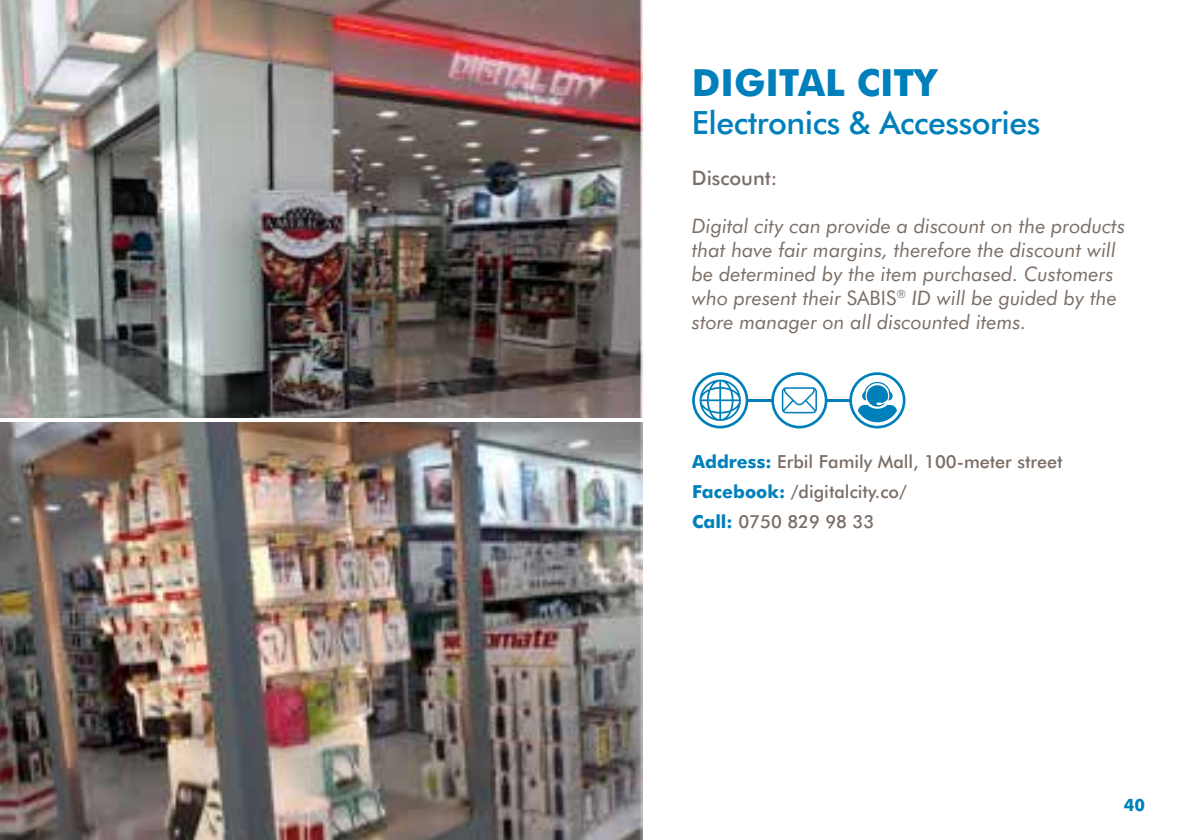
<style>
.page{position:relative;width:1191px;height:840px;background:#fff}
.page>*{position:absolute;margin:0;border:0;box-sizing:border-box;transform-origin:0 0}
.t1{font:700 37.4px "Futura BT";color:#0080bb}
.t2{font:500 32px "Futura BT";letter-spacing:-.015em;color:#0080bb}
.t3{font:italic 20px/24px "Futura BT";color:#7b6e66}
.t4{font:500 20px "Futura BT";color:#7b6e66}
.t5{font:500 18px/30px "Futura BT";color:#7b6e66}
.t6{font:700 17px "Futura BT";color:#0080bb}
.s1{font-style:normal}
.s2{font-weight:700;color:#0080bb}
</style>
<div class="page">
<img style="left:0;top:0;width:642px;height:839px">
<svg style="left:771px;top:372px;width:56px;height:56px"></svg>
<hr style="left:747px;top:399px;width:25px;height:2px;background:#0080bb">
<hr style="left:826px;top:399px;width:24px;height:2px;background:#0080bb">
<svg style="left:849px;top:372px;width:56px;height:56px"></svg>
<svg style="left:692px;top:372px;width:56px;height:56px"></svg>
<hr style="left:0;top:418px;width:653px;height:4px;background:#fff">
<h1 class="t1" style="left:692px;top:60px;width:246px">DIGITAL CITY</h1>
<h2 class="t2" style="left:692px;top:103px;width:350px">Electronics &amp; Accessories</h2>
<p class="t4" style="left:692px;top:165px;width:87px">Discount:</p>
<p class="t3" style="left:692px;top:213px;width:435px">Digital city can provide a discount on the products that have fair margins, therefore the discount will be determined by the item purchased. Customers who present their <span class="s1">SABIS</span><sup>®</sup> ID will be guided by the store manager on all discounted items.</p>
<p class="t5" style="left:692px;top:446px;width:372px"><span class="s2">Address:</span> Erbil Family Mall, 100-meter street<br><span class="s2">Facebook:</span> /digitalcity.co/<br><span class="s2">Call:</span> 0750 829 98 33</p>
<p class="t6" style="left:1123px;top:794px;width:23px">40</p>
</div>
